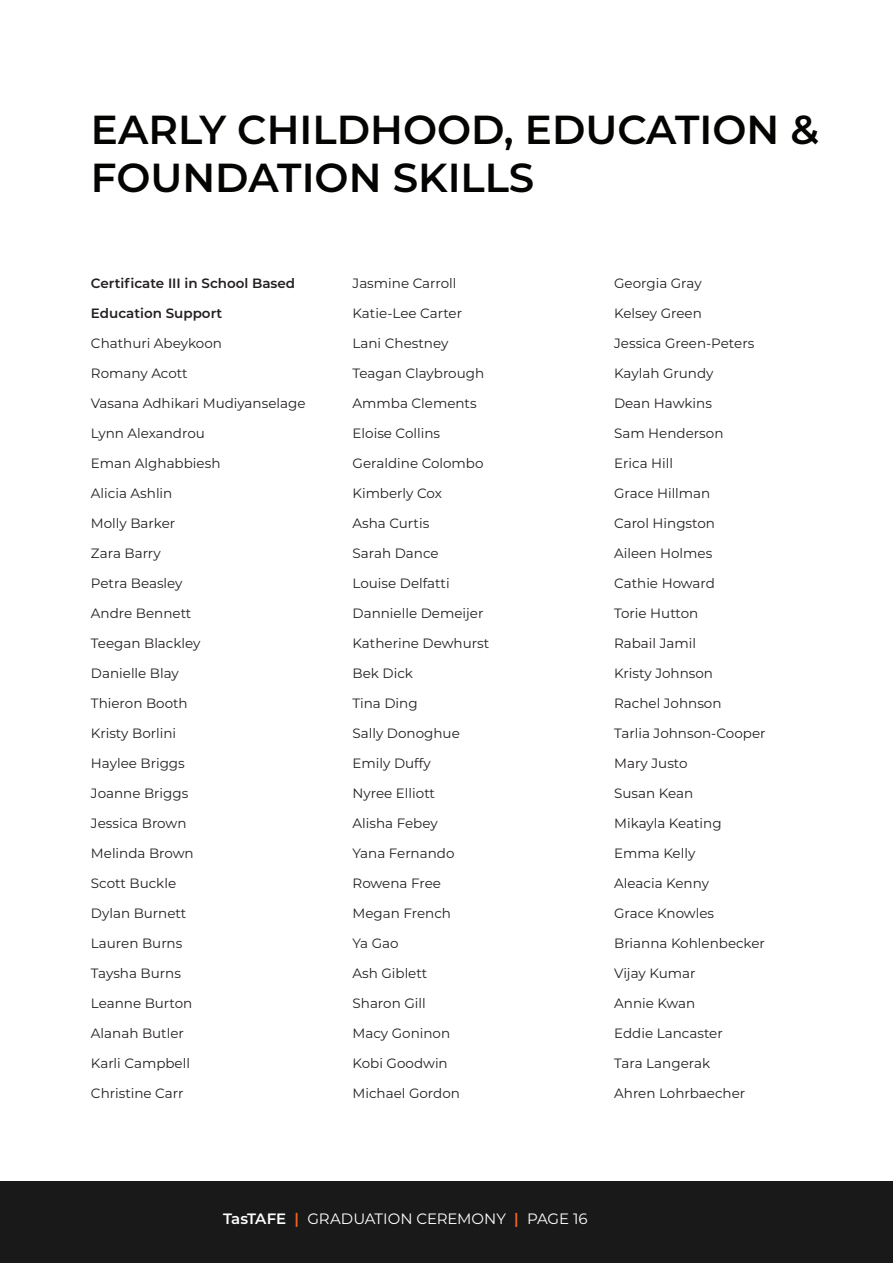
<style>
.page{position:relative;width:893px;height:1263px;background:#fff}
.page>*{position:absolute;margin:0;border:0;box-sizing:border-box;transform-origin:0 0}
.t1{font:600 40.5px/48.6px "Montserrat";color:#040503}
.t2{font:15px "Montserrat";color:#fff}
.t3{font:13.5px "Montserrat";color:#231f20}
.t4{font:600 13.5px "Montserrat";color:#231f20}
.s1{font-weight:600}
.s2{font-weight:600;color:#f06623}
</style>
<div class="page">
<div style="left:0;top:1181px;width:893px;height:82px;background:#191919"></div>
<p class="t1" style="left:91px;top:103px;width:730px">EARLY CHILDHOOD, EDUCATION &amp;<br>FOUNDATION SKILLS</p>
<p class="t4" style="left:91px;top:273px;width:206px">Certificate III in School Based</p>
<p class="t4" style="left:91px;top:303px;width:133px">Education Support</p>
<p class="t3" style="left:91px;top:334px;width:133px">Chathuri Abeykoon</p>
<p class="t3" style="left:91px;top:364px;width:98px">Romany Acott</p>
<p class="t3" style="left:91px;top:394px;width:216px">Vasana Adhikari Mudiyanselage</p>
<p class="t3" style="left:91px;top:424px;width:115px">Lynn Alexandrou</p>
<p class="t3" style="left:91px;top:454px;width:131px">Eman Alghabbiesh</p>
<p class="t3" style="left:91px;top:484px;width:83px">Alicia Ashlin</p>
<p class="t3" style="left:91px;top:514px;width:86px">Molly Barker</p>
<p class="t3" style="left:91px;top:544px;width:71px">Zara Barry</p>
<p class="t3" style="left:91px;top:574px;width:93px">Petra Beasley</p>
<p class="t3" style="left:91px;top:604px;width:102px">Andre Bennett</p>
<p class="t3" style="left:91px;top:634px;width:111px">Teegan Blackley</p>
<p class="t3" style="left:91px;top:664px;width:89px">Danielle Blay</p>
<p class="t3" style="left:91px;top:694px;width:98px">Thieron Booth</p>
<p class="t3" style="left:91px;top:724px;width:87px">Kristy Borlini</p>
<p class="t3" style="left:91px;top:754px;width:95px">Haylee Briggs</p>
<p class="t3" style="left:91px;top:784px;width:99px">Joanne Briggs</p>
<p class="t3" style="left:91px;top:814px;width:97px">Jessica Brown</p>
<p class="t3" style="left:91px;top:844px;width:104px">Melinda Brown</p>
<p class="t3" style="left:91px;top:874px;width:87px">Scott Buckle</p>
<p class="t3" style="left:91px;top:904px;width:97px">Dylan Burnett</p>
<p class="t3" style="left:91px;top:934px;width:93px">Lauren Burns</p>
<p class="t3" style="left:91px;top:964px;width:91px">Taysha Burns</p>
<p class="t3" style="left:91px;top:994px;width:103px">Leanne Burton</p>
<p class="t3" style="left:91px;top:1024px;width:95px">Alanah Butler</p>
<p class="t3" style="left:91px;top:1054px;width:101px">Karli Campbell</p>
<p class="t3" style="left:91px;top:1084px;width:94px">Christine Carr</p>
<p class="t3" style="left:353px;top:274px;width:105px">Jasmine Carroll</p>
<p class="t3" style="left:353px;top:304px;width:111px">Katie-Lee Carter</p>
<p class="t3" style="left:353px;top:334px;width:97px">Lani Chestney</p>
<p class="t3" style="left:353px;top:364px;width:133px">Teagan Claybrough</p>
<p class="t3" style="left:353px;top:394px;width:126px">Ammba Clements</p>
<p class="t3" style="left:353px;top:424px;width:89px">Eloise Collins</p>
<p class="t3" style="left:353px;top:454px;width:133px">Geraldine Colombo</p>
<p class="t3" style="left:353px;top:484px;width:91px">Kimberly Cox</p>
<p class="t3" style="left:353px;top:514px;width:78px">Asha Curtis</p>
<p class="t3" style="left:353px;top:544px;width:88px">Sarah Dance</p>
<p class="t3" style="left:353px;top:574px;width:99px">Louise Delfatti</p>
<p class="t3" style="left:353px;top:604px;width:132px">Dannielle Demeijer</p>
<p class="t3" style="left:353px;top:634px;width:138px">Katherine Dewhurst</p>
<p class="t3" style="left:353px;top:664px;width:62px">Bek Dick</p>
<p class="t3" style="left:353px;top:694px;width:67px">Tina Ding</p>
<p class="t3" style="left:353px;top:724px;width:109px">Sally Donoghue</p>
<p class="t3" style="left:353px;top:754px;width:80px">Emily Duffy</p>
<p class="t3" style="left:353px;top:784px;width:84px">Nyree Elliott</p>
<p class="t3" style="left:353px;top:814px;width:87px">Alisha Febey</p>
<p class="t3" style="left:353px;top:844px;width:103px">Yana Fernando</p>
<p class="t3" style="left:353px;top:874px;width:90px">Rowena Free</p>
<p class="t3" style="left:353px;top:904px;width:100px">Megan French</p>
<p class="t3" style="left:353px;top:934px;width:48px">Ya Gao</p>
<p class="t3" style="left:353px;top:964px;width:76px">Ash Giblett</p>
<p class="t3" style="left:353px;top:994px;width:75px">Sharon Gill</p>
<p class="t3" style="left:353px;top:1024px;width:99px">Macy Goninon</p>
<p class="t3" style="left:353px;top:1054px;width:97px">Kobi Goodwin</p>
<p class="t3" style="left:353px;top:1084px;width:109px">Michael Gordon</p>
<p class="t3" style="left:614px;top:274px;width:89px">Georgia Gray</p>
<p class="t3" style="left:614px;top:304px;width:89px">Kelsey Green</p>
<p class="t3" style="left:614px;top:334px;width:142px">Jessica Green-Peters</p>
<p class="t3" style="left:614px;top:364px;width:101px">Kaylah Grundy</p>
<p class="t3" style="left:614px;top:394px;width:99px">Dean Hawkins</p>
<p class="t3" style="left:614px;top:424px;width:111px">Sam Henderson</p>
<p class="t3" style="left:614px;top:454px;width:60px">Erica Hill</p>
<p class="t3" style="left:614px;top:484px;width:98px">Grace Hillman</p>
<p class="t3" style="left:614px;top:514px;width:102px">Carol Hingston</p>
<p class="t3" style="left:614px;top:544px;width:100px">Aileen Holmes</p>
<p class="t3" style="left:614px;top:574px;width:102px">Cathie Howard</p>
<p class="t3" style="left:614px;top:604px;width:86px">Torie Hutton</p>
<p class="t3" style="left:614px;top:634px;width:83px">Rabail Jamil</p>
<p class="t3" style="left:614px;top:664px;width:100px">Kristy Johnson</p>
<p class="t3" style="left:614px;top:694px;width:109px">Rachel Johnson</p>
<p class="t3" style="left:614px;top:724px;width:153px">Tarlia Johnson-Cooper</p>
<p class="t3" style="left:614px;top:754px;width:75px">Mary Justo</p>
<p class="t3" style="left:614px;top:784px;width:80px">Susan Kean</p>
<p class="t3" style="left:614px;top:814px;width:109px">Mikayla Keating</p>
<p class="t3" style="left:614px;top:844px;width:83px">Emma Kelly</p>
<p class="t3" style="left:614px;top:874px;width:96px">Aleacia Kenny</p>
<p class="t3" style="left:614px;top:904px;width:102px">Grace Knowles</p>
<p class="t3" style="left:614px;top:934px;width:152px">Brianna Kohlenbecker</p>
<p class="t3" style="left:614px;top:964px;width:83px">Vijay Kumar</p>
<p class="t3" style="left:614px;top:994px;width:83px">Annie Kwan</p>
<p class="t3" style="left:614px;top:1024px;width:110px">Eddie Lancaster</p>
<p class="t3" style="left:614px;top:1054px;width:98px">Tara Langerak</p>
<p class="t3" style="left:614px;top:1084px;width:133px">Ahren Lohrbaecher</p>
<p class="t2" style="left:223px;top:1208px;width:366px"><span class="s1">TasTAFE</span> <span class="s2">|</span> GRADUATION CEREMONY <span class="s2">|</span> PAGE 16</p>
</div>
